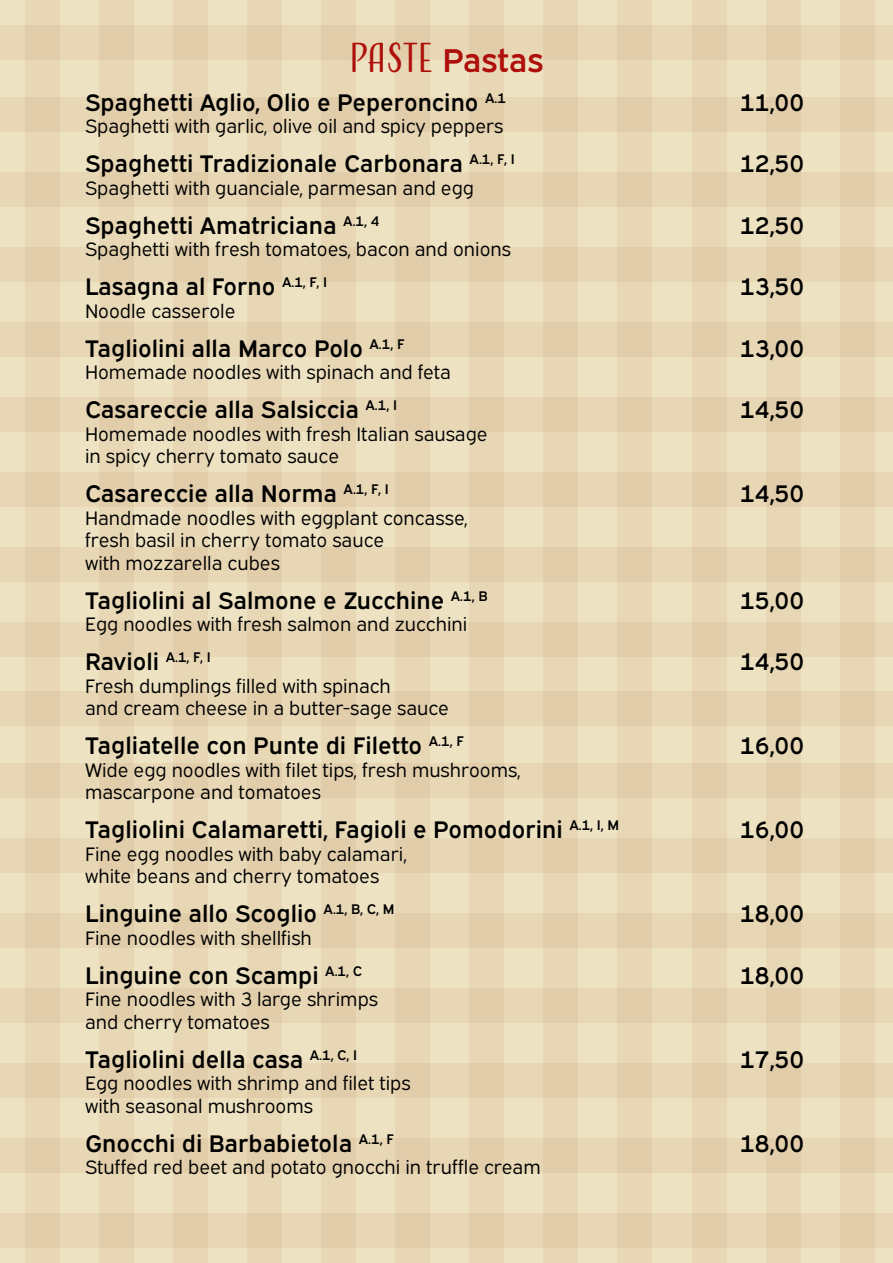
<style>
.page{position:relative;width:893px;height:1263px;background:#ede3c2}
.page>*{position:absolute;margin:0;border:0;box-sizing:border-box;transform-origin:0 0}
.t1{font:33px "Expressway Sb";color:#ae0f0a}
.t2{font:24px "Expressway Sb";color:#000}
.t3{font:19.5px/22.5px "Expressway Bk";color:#000}
.s1{font-family:"Adorn S Condensed Sans";font-size:39px}
</style>
<div class="page">
<div style="left:618px;top:0;width:34px;height:1263px;background:#e7d7b5"></div>
<div style="left:544px;top:0;width:34px;height:1263px;background:#e7d7b5"></div>
<div style="left:470px;top:0;width:34px;height:1263px;background:#e7d7b5"></div>
<div style="left:396px;top:0;width:34px;height:1263px;background:#e7d7b5"></div>
<div style="left:322px;top:0;width:34px;height:1263px;background:#e7d7b5"></div>
<div style="left:247px;top:0;width:35px;height:1263px;background:#e7d7b5"></div>
<div style="left:173px;top:0;width:34px;height:1263px;background:#e7d7b5"></div>
<div style="left:99px;top:0;width:34px;height:1263px;background:#e7d7b5"></div>
<div style="left:25px;top:0;width:34px;height:1263px;background:#e7d7b5"></div>
<div style="left:840px;top:0;width:34px;height:1263px;background:#e7d7b5"></div>
<div style="left:766px;top:0;width:34px;height:1263px;background:#e7d7b5"></div>
<div style="left:692px;top:0;width:34px;height:1263px;background:#e7d7b5"></div>
<div style="left:0;top:26px;width:893px;height:34px;background:#e7d7b5"></div>
<div style="left:0;top:97px;width:893px;height:34px;background:#e7d7b5"></div>
<div style="left:0;top:172px;width:893px;height:34px;background:#e7d7b5"></div>
<div style="left:0;top:247px;width:893px;height:34px;background:#e7d7b5"></div>
<div style="left:0;top:322px;width:893px;height:34px;background:#e7d7b5"></div>
<div style="left:0;top:397px;width:893px;height:34px;background:#e7d7b5"></div>
<div style="left:0;top:472px;width:893px;height:34px;background:#e7d7b5"></div>
<div style="left:0;top:547px;width:893px;height:34px;background:#e7d7b5"></div>
<div style="left:0;top:622px;width:893px;height:34px;background:#e7d7b5"></div>
<div style="left:0;top:692px;width:893px;height:34px;background:#e7d7b5"></div>
<div style="left:0;top:763px;width:893px;height:34px;background:#e7d7b5"></div>
<div style="left:0;top:838px;width:893px;height:34px;background:#e7d7b5"></div>
<div style="left:0;top:913px;width:893px;height:34px;background:#e7d7b5"></div>
<div style="left:0;top:988px;width:893px;height:34px;background:#e7d7b5"></div>
<div style="left:0;top:1063px;width:893px;height:34px;background:#e7d7b5"></div>
<div style="left:0;top:1138px;width:893px;height:34px;background:#e7d7b5"></div>
<div style="left:0;top:1213px;width:893px;height:34px;background:#e7d7b5"></div>
<h1 class="t1" style="left:349px;top:34px;width:196px"><span class="s1">PASTE</span> Pastas</h1>
<p class="t2" style="left:85px;top:83px;width:422px">Spaghetti Aglio, Olio e Peperoncino <sup>A.1</sup></p>
<p class="t2" style="left:740px;top:83px;width:66px">11,00</p>
<p class="t3" style="left:85px;top:113px;width:420px">Spaghetti with garlic, olive oil and spicy peppers</p>
<p class="t2" style="left:85px;top:145px;width:431px">Spaghetti Tradizionale Carbonara <sup>A.1,</sup> <sup>F,</sup> <sup>I</sup></p>
<p class="t2" style="left:740px;top:145px;width:66px">12,50</p>
<p class="t3" style="left:85px;top:175px;width:390px">Spaghetti with guanciale, parmesan and egg</p>
<p class="t2" style="left:85px;top:206px;width:296px">Spaghetti Amatriciana <sup>A.1,</sup> <sup>4</sup></p>
<p class="t2" style="left:740px;top:206px;width:66px">12,50</p>
<p class="t3" style="left:85px;top:236px;width:427px">Spaghetti with fresh tomatoes, bacon and onions</p>
<p class="t2" style="left:85px;top:268px;width:244px">Lasagna al Forno <sup>A.1,</sup> <sup>F,</sup> <sup>I</sup></p>
<p class="t2" style="left:740px;top:268px;width:66px">13,50</p>
<p class="t3" style="left:85px;top:298px;width:152px">Noodle casserole</p>
<p class="t2" style="left:85px;top:329px;width:321px">Tagliolini alla Marco Polo <sup>A.1,</sup> <sup>F</sup></p>
<p class="t2" style="left:740px;top:329px;width:66px">13,00</p>
<p class="t3" style="left:85px;top:359px;width:367px">Homemade noodles with spinach and feta</p>
<p class="t2" style="left:85px;top:391px;width:314px">Casareccie alla Salsiccia <sup>A.1,</sup> <sup>I</sup></p>
<p class="t2" style="left:740px;top:391px;width:66px">14,50</p>
<p class="t3" style="left:85px;top:421px;width:404px">Homemade noodles with fresh Italian sausage in spicy cherry tomato sauce</p>
<p class="t2" style="left:85px;top:475px;width:305px">Casareccie alla Norma <sup>A.1,</sup> <sup>F,</sup> <sup>I</sup></p>
<p class="t2" style="left:740px;top:475px;width:66px">14,50</p>
<p class="t3" style="left:85px;top:505px;width:384px">Handmade noodles with eggplant concasse, fresh basil in cherry tomato sauce<br>with mozzarella cubes</p>
<p class="t2" style="left:85px;top:581px;width:404px">Tagliolini al Salmone e Zucchine <sup>A.1,</sup> <sup>B</sup></p>
<p class="t2" style="left:740px;top:581px;width:66px">15,00</p>
<p class="t3" style="left:85px;top:611px;width:384px">Egg noodles with fresh salmon and zucchini</p>
<p class="t2" style="left:85px;top:643px;width:127px">Ravioli <sup>A.1,</sup> <sup>F,</sup> <sup>I</sup></p>
<p class="t2" style="left:740px;top:643px;width:66px">14,50</p>
<p class="t3" style="left:85px;top:673px;width:366px">Fresh dumplings filled with spinach<br>and cream cheese in a butter-sage sauce</p>
<p class="t2" style="left:85px;top:727px;width:380px">Tagliatelle con Punte di Filetto <sup>A.1,</sup> <sup>F</sup></p>
<p class="t2" style="left:740px;top:727px;width:66px">16,00</p>
<p class="t3" style="left:85px;top:757px;width:437px">Wide egg noodles with filet tips, fresh mushrooms, mascarpone and tomatoes</p>
<p class="t2" style="left:85px;top:811px;width:536px">Tagliolini Calamaretti, Fagioli e Pomodorini <sup>A.1,</sup> <sup>I,</sup> <sup>M</sup></p>
<p class="t2" style="left:740px;top:811px;width:66px">16,00</p>
<p class="t3" style="left:85px;top:841px;width:323px">Fine egg noodles with baby calamari, white beans and cherry tomatoes</p>
<p class="t2" style="left:85px;top:895px;width:311px">Linguine allo Scoglio <sup>A.1,</sup> <sup>B,</sup> <sup>C,</sup> <sup>M</sup></p>
<p class="t2" style="left:740px;top:895px;width:66px">18,00</p>
<p class="t3" style="left:85px;top:925px;width:228px">Fine noodles with shellfish</p>
<p class="t2" style="left:85px;top:956px;width:279px">Linguine con Scampi <sup>A.1,</sup> <sup>C</sup></p>
<p class="t2" style="left:740px;top:956px;width:66px">18,00</p>
<p class="t3" style="left:85px;top:986px;width:295px">Fine noodles with 3 large shrimps and cherry tomatoes</p>
<p class="t2" style="left:85px;top:1040px;width:274px">Tagliolini della casa <sup>A.1,</sup> <sup>C,</sup> <sup>I</sup></p>
<p class="t2" style="left:740px;top:1040px;width:66px">17,50</p>
<p class="t3" style="left:85px;top:1070px;width:327px">Egg noodles with shrimp and filet tips with seasonal mushrooms</p>
<p class="t2" style="left:85px;top:1124px;width:310px">Gnocchi di Barbabietola <sup>A.1,</sup> <sup>F</sup></p>
<p class="t2" style="left:740px;top:1124px;width:66px">18,00</p>
<p class="t3" style="left:85px;top:1154px;width:457px">Stuffed red beet and potato gnocchi in truffle cream</p>
</div>
